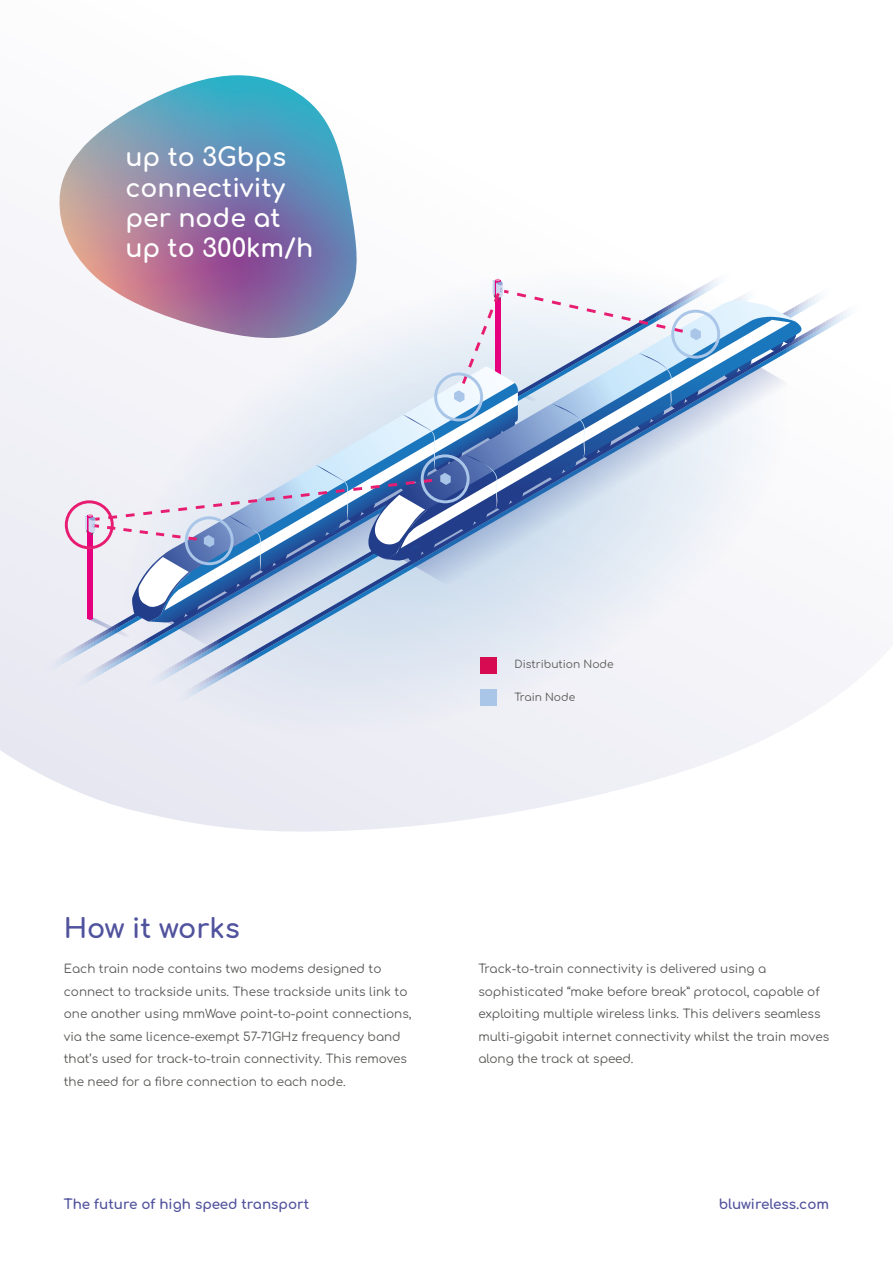
<style>
.page{position:relative;width:893px;height:1263px;background:#fff}
.page>*{position:absolute;margin:0;border:0;box-sizing:border-box;transform-origin:0 0}
.t1{font:27px "Comfortaa";color:#50529d}
.t2{font:25.2px/30.3px "Comfortaa";color:#fff}
.t3{font:13.5px "Comfortaa";color:#50529d}
.t4{font:12px/22.5px "Comfortaa";color:#585856}
.t5{font:10.65px "Comfortaa";color:#585856}
</style>
<div class="page">
<svg style="left:0;top:268px;width:591px;height:564px;fill:#ececf4"></svg>
<img style="left:59px;top:75px;width:292px;height:132px">
<svg style="left:38px;top:207px;width:749px;height:589px"></svg>
<svg style="left:5px;top:257px;width:758px;height:438px"></svg>
<div style="left:135px;top:711px;width:679px;height:16px;background:#efeff6"></div>
<svg style="left:106px;top:273px;width:743px;height:438px"></svg>
<svg style="left:701px;top:317px;width:105px;height:269px"></svg>
<svg style="left:701px;top:320px;width:89px;height:228px;fill:#f2f4f9"></svg>
<div style="left:65px;top:500px;width:49px;height:49px;border:3px solid #e71d72;border-radius:50%"></div>
<div style="left:671px;top:310px;width:49px;height:49px;border:3px solid #a9c6e9;border-radius:50%"></div>
<svg style="left:84px;top:279px;width:617px;height:358px"></svg>
<div style="left:480px;top:657px;width:16px;height:16px;background:#d60b52"></div>
<div style="left:480px;top:689px;width:16px;height:17px;background:#a9c6e9"></div>
<h2 class="t2" style="left:125px;top:139px;width:189px">up to 3Gbps connectivity per node at up to 300km/h</h2>
<p class="t5" style="left:514px;top:655px;width:101px">Distribution Node</p>
<p class="t5" style="left:514px;top:688px;width:62px">Train Node</p>
<h1 class="t1" style="left:64px;top:904px;width:177px">How it works</h1>
<p class="t4" style="left:64px;top:956px;width:349px">Each train node contains two modems designed to connect to trackside units. These trackside units link to one another using mmWave point-to-point connections, via the same licence-exempt 57-71GHz frequency band that’s used for track-to-train connectivity. This removes the need for a fibre connection to each node.</p>
<p class="t4" style="left:478px;top:956px;width:352px">Track-to-train connectivity is delivered using a sophisticated “make before break” protocol, capable of exploiting multiple wireless links. This delivers seamless multi-gigabit internet connectivity whilst the train moves along the track at speed.</p>
<p class="t3" style="left:64px;top:1191px;width:247px">The future of high speed transport</p>
<p class="t3" style="left:719px;top:1191px;width:112px">bluwireless.com</p>
</div>
